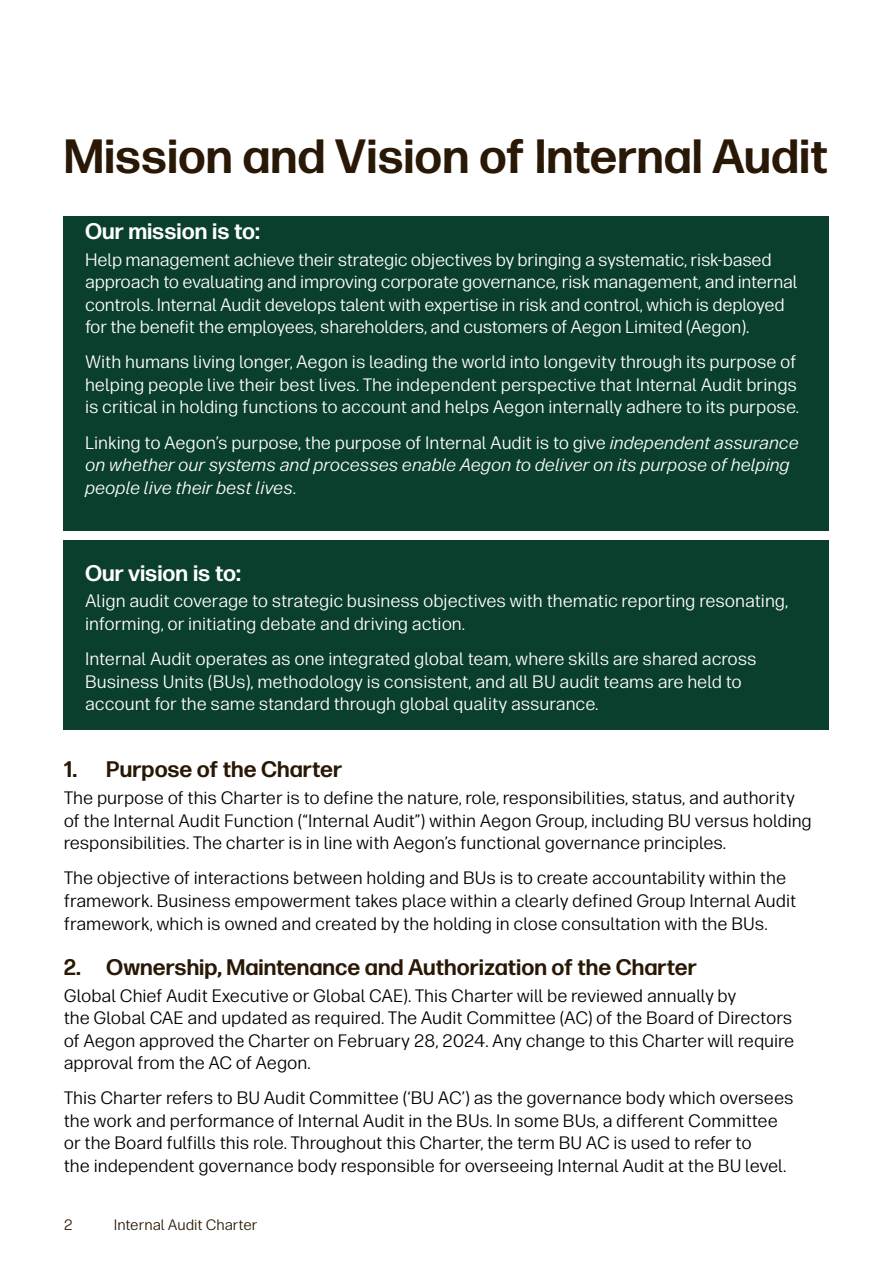
<style>
.page{position:relative;width:893px;height:1263px;background:#fff}
.page>*{position:absolute;margin:0;border:0;box-sizing:border-box;transform-origin:0 0}
.FF_Page_heading_32pt_-_Bold{font:700 48px "Forever Forma Heading";color:#281805}
.FF_Subheading_1_15pt{font:700 22.5px "Forever Forma Heading";color:#281805}
.FF_Subheading_1_15pt-2{font:700 22.5px "Forever Forma Heading";color:#fff}
.FF_Body_copy_12pt{font:18px/22.5px "Forever Forma Body Text";color:#000}
.FF_Body_copy_12pt-2{font:18px/22.5px "Forever Forma Body Text";letter-spacing:-.005em;color:#fff}
.FF_Body_copy_12pt-3{font:italic 18px/22.5px "Forever Forma Body Text";color:#fff}
.t1{font:15px "Forever Forma Body Text";color:#281805}
.s1{font-style:normal}
</style>
<div class="page">
<div style="left:64px;top:216px;width:765px;height:314px;background:#0b3f2d"></div>
<div style="left:64px;top:540px;width:765px;height:189px;background:#0b3f2d"></div>
<p class="FF_Page_heading_32pt_-_Bold" style="left:64px;top:121px;width:766px">Mission and Vision of Internal Audit</p>
<p class="FF_Subheading_1_15pt-2" style="left:85px;top:214px;width:176px">Our mission is to:</p>
<p class="FF_Body_copy_12pt-2" style="left:85px;top:247px;width:714px">Help management achieve their strategic objectives by bringing a systematic, risk-based approach to evaluating and improving corporate governance, risk management, and internal controls. Internal Audit develops talent with expertise in risk and control, which is deployed for the benefit the employees, shareholders, and customers of Aegon Limited (Aegon).</p>
<p class="FF_Body_copy_12pt-2" style="left:85px;top:350px;width:715px">With humans living longer, Aegon is leading the world into longevity through its purpose of helping people live their best lives. The independent perspective that Internal Audit brings is critical in holding functions to account and helps Aegon internally adhere to its purpose.</p>
<p class="FF_Body_copy_12pt-3" style="left:85px;top:430px;width:715px"><span class="s1">Linking to Aegon’s purpose, the purpose of Internal Audit is to give</span> independent assurance on whether our systems and processes enable Aegon to deliver on its purpose of helping people live their best lives<span class="s1">.</span></p>
<p class="FF_Subheading_1_15pt-2" style="left:85px;top:556px;width:157px">Our vision is to:</p>
<p class="FF_Body_copy_12pt-2" style="left:85px;top:588px;width:705px">Align audit coverage to strategic business objectives with thematic reporting resonating, informing, or initiating debate and driving action.</p>
<p class="FF_Body_copy_12pt-2" style="left:85px;top:646px;width:673px">Internal Audit operates as one integrated global team, where skills are shared across<br>Business Units (BUs), methodology is consistent, and all BU audit teams are held to account for the same standard through global quality assurance.</p>
<p class="FF_Subheading_1_15pt" style="left:64px;top:753px;width:280px">1. Purpose of the Charter</p>
<p class="FF_Body_copy_12pt" style="left:64px;top:785px;width:749px">The purpose of this Charter is to define the nature, role, responsibilities, status, and authority of the Internal Audit Function (“Internal Audit”) within Aegon Group, including BU versus holding responsibilities. The charter is in line with Aegon’s functional governance principles.</p>
<p class="FF_Body_copy_12pt" style="left:64px;top:866px;width:734px">The objective of interactions between holding and BUs is to create accountability within the framework. Business empowerment takes place within a clearly defined Group Internal Audit framework, which is owned and created by the holding in close consultation with the BUs.</p>
<p class="FF_Subheading_1_15pt" style="left:64px;top:950px;width:635px">2. Ownership, Maintenance and Authorization of the Charter</p>
<p class="FF_Body_copy_12pt" style="left:64px;top:983px;width:732px">Global Chief Audit Executive or Global CAE). This Charter will be reviewed annually by<br>the Global CAE and updated as required. The Audit Committee (AC) of the Board of Directors of Aegon approved the Charter on February 28, 2024. Any change to this Charter will require approval from the AC of Aegon.</p>
<p class="FF_Body_copy_12pt" style="left:64px;top:1085px;width:731px">This Charter refers to BU Audit Committee (‘BU AC’) as the governance body which oversees the work and performance of Internal Audit in the BUs. In some BUs, a different Committee or the Board fulfills this role. Throughout this Charter, the term BU AC is used to refer to<br>the independent governance body responsible for overseeing Internal Audit at the BU level.</p>
<p class="t1" style="left:64px;top:1215px;width:10px">2</p>
<p class="t1" style="left:114px;top:1215px;width:145px">Internal Audit Charter</p>
</div>
